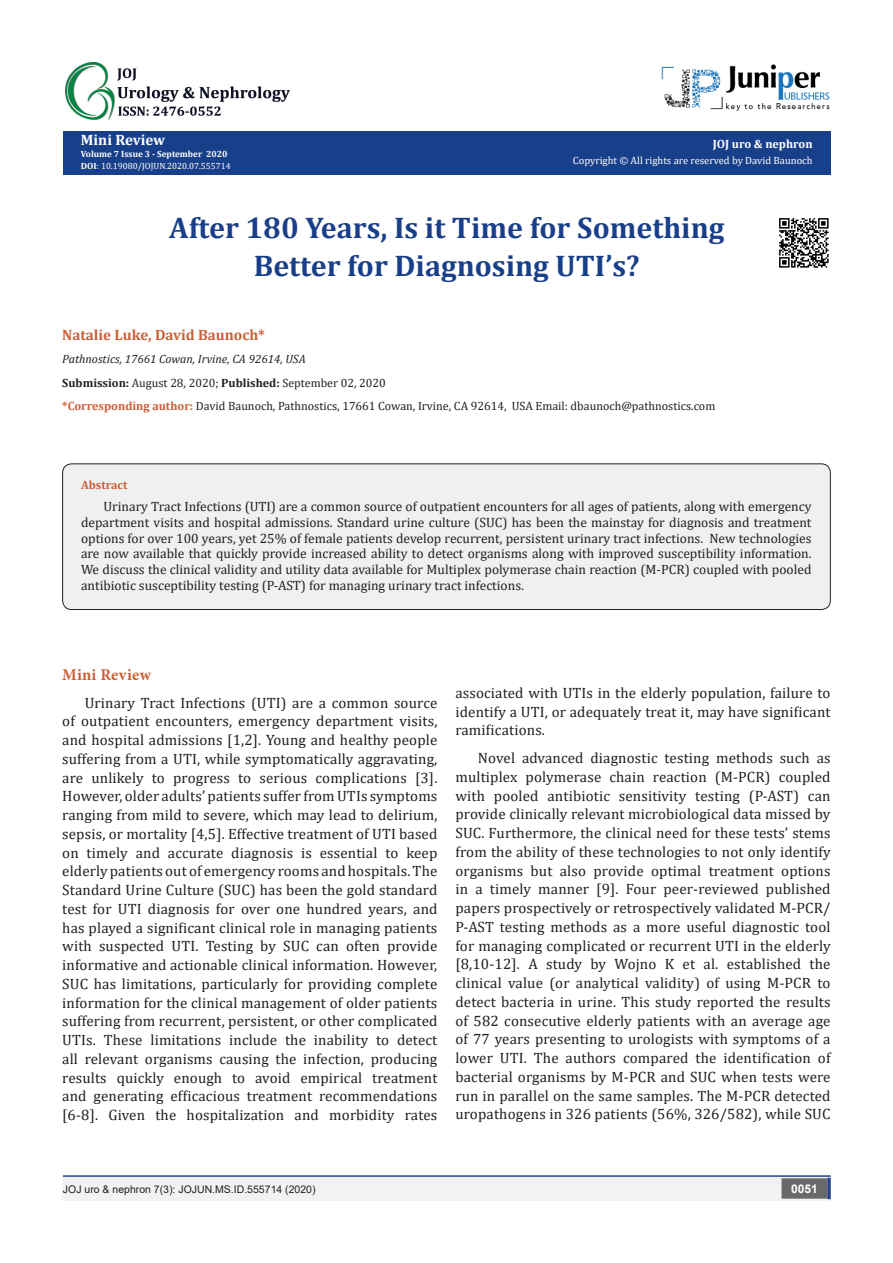
<style>
.page{position:relative;width:893px;height:1263px;background:#fff}
.page>*{position:absolute;margin:0;border:0;box-sizing:border-box;transform-origin:0 0}
.t1{font:700 30px/37.5px "Cambria";color:#183f89;text-align:center}
.t2{font:700 16.5px "Minion Pro";letter-spacing:.015em;color:#ca5f37}
.t3{font:15px/18.8px "Cambria";letter-spacing:.01em;color:#231f20;text-align:justify}
.t4{font:700 15px "Cambria";color:#ca5f37}
.t5{font:700 15px "Cambria";color:#fff}
.t6{font:13.5px/15.8px "Cambria";color:#231f20;text-align:justify}
.t7{font:12px "Cambria";color:#231f20}
.t8{font:italic 12px "Cambria";color:#231f20}
.t9{font:700 12px "Cambria";color:#fff}
.t10{font:700 12px "Cambria";color:#ca5f37}
.t11{font:700 12px "Arial";color:#fff}
.t12{font:10.5px "Cambria";color:#fff}
.t13{font:10.5px "Arial";color:#231f20}
.t14{font:9px "Cambria";color:#fff}
.t15{font:700 9px "Cambria";color:#fff}
.s1{font-weight:700}
.s2{font-weight:700;color:#ca5f37}
</style>
<div class="page">
<div style="left:63px;top:131px;width:768px;height:44px;background:#183f89"></div>
<hr style="left:63px;top:1175px;width:768px;height:2px;background:#25408f">
<div style="left:63px;top:1177px;width:493px;height:24px;background:#f2f2f3"></div>
<div style="left:503px;top:1177px;width:328px;height:24px;background:#f2f2f3"></div>
<div style="left:782px;top:1179px;width:45px;height:19px;background:#69686b"></div>
<div style="left:781px;top:1178px;width:46px;height:21px;border:2px solid #69686b"></div>
<svg style="left:827px;top:1178px;width:4px;height:21px"></svg>
<img style="left:662px;top:64px;width:168px;height:47px">
<img style="left:65px;top:62px;width:224px;height:58px">
<img style="left:779px;top:218px;width:50px;height:50px">
<div style="left:63px;top:464px;width:767px;height:145px;background:#eff0f0;border-radius:9px"></div>
<div style="left:62px;top:463px;width:769px;height:147px;border:1px solid #231f20;border-radius:9px"></div>
<p class="t5" style="left:81px;top:129px;width:86px">Mini Review</p>
<p class="t15" style="left:81px;top:148px;width:148px">Volume 7 Issue 3 - September 2020</p>
<p class="t14" style="left:81px;top:161px;width:151px"><span class="s1">DOI</span>: 10.19080/JOJUN.2020.07.555714</p>
<p class="t9" style="left:713px;top:136px;width:102px">JOJ uro &amp; nephron</p>
<p class="t12" style="left:573px;top:154px;width:241px">Copyright © All rights are reserved by David Baunoch</p>
<p class="t1" style="left:169px;top:208px;width:557px">After 180 Years, Is it Time for Something<br>Better for Diagnosing UTI’s?</p>
<p class="t4" style="left:62px;top:324px;width:204px">Natalie Luke, David Baunoch*</p>
<p class="t8" style="left:62px;top:350px;width:245px">Pathnostics, 17661 Cowan, Irvine, CA 92614, USA</p>
<p class="t7" style="left:62px;top:375px;width:325px"><span class="s1">Submission:</span> August 28, 2020; <span class="s1">Published:</span> September 02, 2020</p>
<p class="t7" style="left:62px;top:399px;width:655px"><span class="s2">*Corresponding author:</span> David Baunoch, Pathnostics, 17661 Cowan, Irvine, CA 92614, USA Email: dbaunoch@pathnostics.com</p>
<p class="t10" style="left:81px;top:477px;width:48px">Abstract</p>
<p class="t6" style="left:81px;top:498px;width:732px;text-indent:22px">Urinary Tract Infections (UTI) are a common source of outpatient encounters for all ages of patients, along with emergency department visits and hospital admissions. Standard urine culture (SUC) has been the mainstay for diagnosis and treatment options for over 100 years, yet 25% of female patients develop recurrent, persistent urinary tract infections. New technologies are now available that quickly provide increased ability to detect organisms along with improved susceptibility information.<br>We discuss the clinical validity and utility data available for Multiplex polymerase chain reaction (M-PCR) coupled with pooled antibiotic susceptibility testing (P-AST) for managing urinary tract infections.</p>
<p class="t2" style="left:62px;top:663px;width:90px">Mini Review</p>
<p class="t3" style="left:62px;top:693px;width:377px;text-indent:22px">Urinary Tract Infections (UTI) are a common source of outpatient encounters, emergency department visits, and hospital admissions [1,2]. Young and healthy people suffering from a UTI, while symptomatically aggravating, are unlikely to progress to serious complications [3].<br>However, older adults’ patients suffer from UTIs symptoms ranging from mild to severe, which may lead to delirium, sepsis, or mortality [4,5]. Effective treatment of UTI based on timely and accurate diagnosis is essential to keep elderly patients out of emergency rooms and hospitals. The Standard Urine Culture (SUC) has been the gold standard test for UTI diagnosis for over one hundred years, and has played a significant clinical role in managing patients with suspected UTI. Testing by SUC can often provide informative and actionable clinical information. However, SUC has limitations, particularly for providing complete information for the clinical management of older patients suffering from recurrent, persistent, or other complicated UTIs. These limitations include the inability to detect all relevant organisms causing the infection, producing results quickly enough to avoid empirical treatment and generating efficacious treatment recommendations [6-8]. Given the hospitalization and morbidity rates</p>
<p class="t3" style="left:455px;top:683px;width:377px">associated with UTIs in the elderly population, failure to identify a UTI, or adequately treat it, may have significant ramifications.</p>
<p class="t3" style="left:455px;top:749px;width:377px;text-indent:22px">Novel advanced diagnostic testing methods such as multiplex polymerase chain reaction (M-PCR) coupled with pooled antibiotic sensitivity testing (P-AST) can provide clinically relevant microbiological data missed by SUC. Furthermore, the clinical need for these tests’ stems from the ability of these technologies to not only identify organisms but also provide optimal treatment options in a timely manner [9]. Four peer-reviewed published papers prospectively or retrospectively validated M-PCR/ P-AST testing methods as a more useful diagnostic tool for managing complicated or recurrent UTI in the elderly [8,10-12]. A study by Wojno K et al. established the clinical value (or analytical validity) of using M-PCR to detect bacteria in urine. This study reported the results of 582 consecutive elderly patients with an average age of 77 years presenting to urologists with symptoms of a lower UTI. The authors compared the identification of bacterial organisms by M-PCR and SUC when tests were run in parallel on the same samples. The M-PCR detected uropathogens in 326 patients (56%, 326/582), while SUC</p>
<p class="t13" style="left:63px;top:1182px;width:254px">JOJ uro &amp; nephron 7(3): JOJUN.MS.ID.555714 (2020)</p>
<p class="t11" style="left:791px;top:1180px;width:28px">0051</p>
</div>
